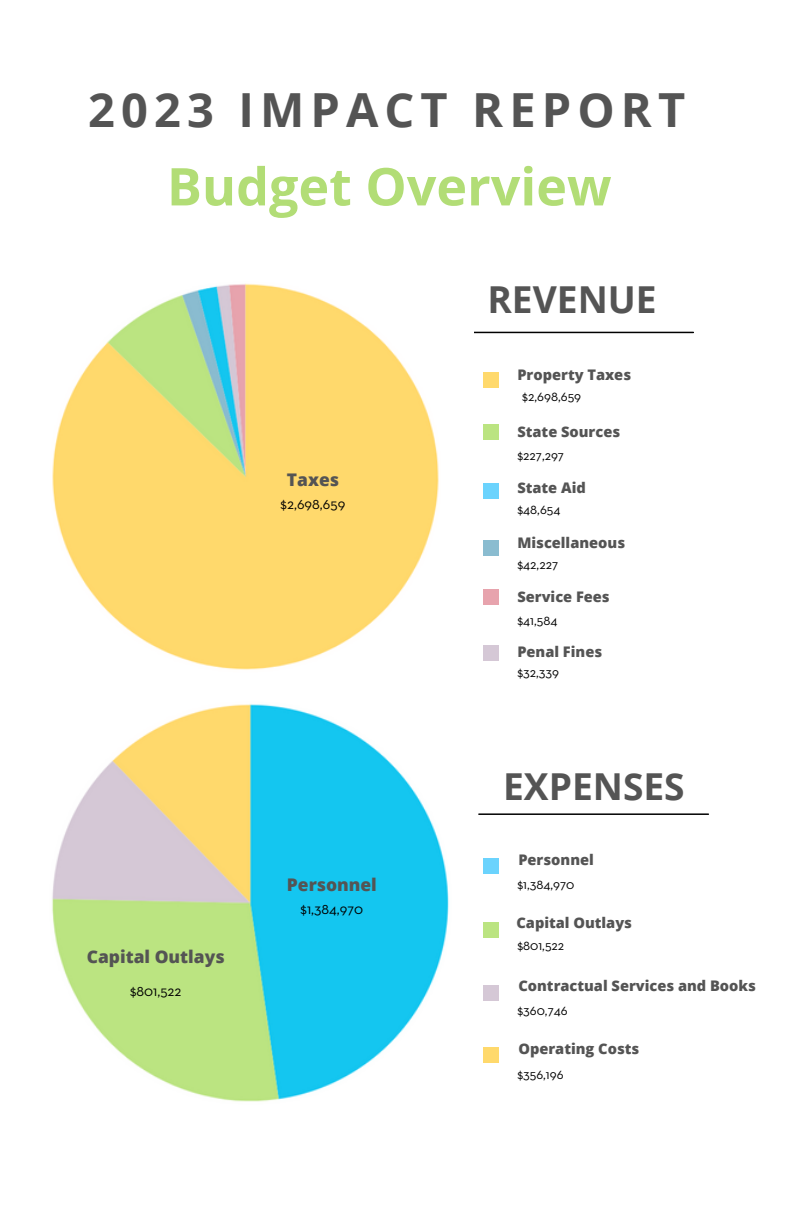
<style>
.page{position:relative;width:792px;height:1224px;background:#fff}
.page>*{position:absolute;margin:0;border:0;box-sizing:border-box;transform-origin:0 0}
.t1{font:700 52px "Open Sans";color:#b2dd76}
.t2{font:700 47px "Open Sans";letter-spacing:.13em;color:#545454}
.t3{font:700 37.2px "Open Sans";color:#545454}
.t4{font:800 17.4px "Open Sans";color:#545454}
.t5{font:14.8px "Neutraface Text";color:#000}
.t6{font:800 14.6px "Open Sans";color:#545454}
.t7{font:13.6px "Neutraface Text";color:#000}
.t8{font:13.4px "Neutraface Text";color:#000}
</style>
<div class="page">
<hr style="left:464px;top:332px;width:229px;height:1px;background:#000">
<hr style="left:479px;top:813px;width:229px;height:2px;background:#000">
<div style="left:483px;top:372px;width:16px;height:16px;background:#ffd96c"></div>
<div style="left:483px;top:424px;width:16px;height:16px;background:#bbe481"></div>
<div style="left:483px;top:483px;width:16px;height:16px;background:#6bd3fd"></div>
<div style="left:483px;top:540px;width:16px;height:16px;background:#8abcd0"></div>
<div style="left:483px;top:645px;width:16px;height:16px;background:#d5c8d6"></div>
<div style="left:483px;top:589px;width:16px;height:16px;background:#e7a3ad"></div>
<div style="left:483px;top:858px;width:16px;height:16px;background:#6bd3fd"></div>
<div style="left:483px;top:922px;width:16px;height:16px;background:#bbe481"></div>
<div style="left:483px;top:1047px;width:16px;height:16px;background:#ffd96c"></div>
<div style="left:483px;top:985px;width:16px;height:16px;background:#d5c8d6"></div>
<img style="left:52px;top:283px;width:422px;height:387px">
<img style="left:52px;top:704px;width:397px;height:398px">
<p class="t2" style="left:88px;top:77px;width:599px">2023 IMPACT REPORT</p>
<p class="t1" style="left:167px;top:150px;width:446px">Budget Overview</p>
<p class="t3" style="left:487px;top:273px;width:171px">REVENUE</p>
<p class="t4" style="left:287px;top:467px;width:54px">Taxes</p>
<p class="t5" style="left:281px;top:497px;width:66px">$2,698,659</p>
<p class="t4" style="left:87px;top:944px;width:139px">Capital Outlays</p>
<p class="t5" style="left:130px;top:985px;width:53px">$801,522</p>
<p class="t4" style="left:287px;top:873px;width:92px">Personnel</p>
<p class="t5" style="left:301px;top:902px;width:64px">$1,384,970</p>
<p class="t6" style="left:517px;top:364px;width:115px">Property Taxes</p>
<p class="t7" style="left:522px;top:390px;width:61px">$2,698,659</p>
<p class="t6" style="left:517px;top:422px;width:104px">State Sources</p>
<p class="t8" style="left:517px;top:450px;width:48px">$227,297</p>
<p class="t6" style="left:517px;top:477px;width:70px">State Aid</p>
<p class="t8" style="left:517px;top:504px;width:45px">$48,654</p>
<p class="t6" style="left:517px;top:532px;width:109px">Miscellaneous</p>
<p class="t8" style="left:517px;top:559px;width:42px">$42,227</p>
<p class="t6" style="left:517px;top:586px;width:94px">Service Fees</p>
<p class="t8" style="left:517px;top:614px;width:42px">$41,584</p>
<p class="t6" style="left:517px;top:642px;width:86px">Penal Fines</p>
<p class="t8" style="left:517px;top:666px;width:43px">$32,339</p>
<p class="t3" style="left:503px;top:760px;width:183px">EXPENSES</p>
<p class="t6" style="left:518px;top:849px;width:77px">Personnel</p>
<p class="t8" style="left:517px;top:879px;width:59px">$1,384,970</p>
<p class="t6" style="left:516px;top:913px;width:117px">Capital Outlays</p>
<p class="t8" style="left:517px;top:940px;width:48px">$801,522</p>
<p class="t6" style="left:518px;top:975px;width:239px">Contractual Services and Books</p>
<p class="t8" style="left:517px;top:1004px;width:52px">$360,746</p>
<p class="t6" style="left:518px;top:1038px;width:122px">Operating Costs</p>
<p class="t8" style="left:517px;top:1068px;width:48px">$356,196</p>
</div>
